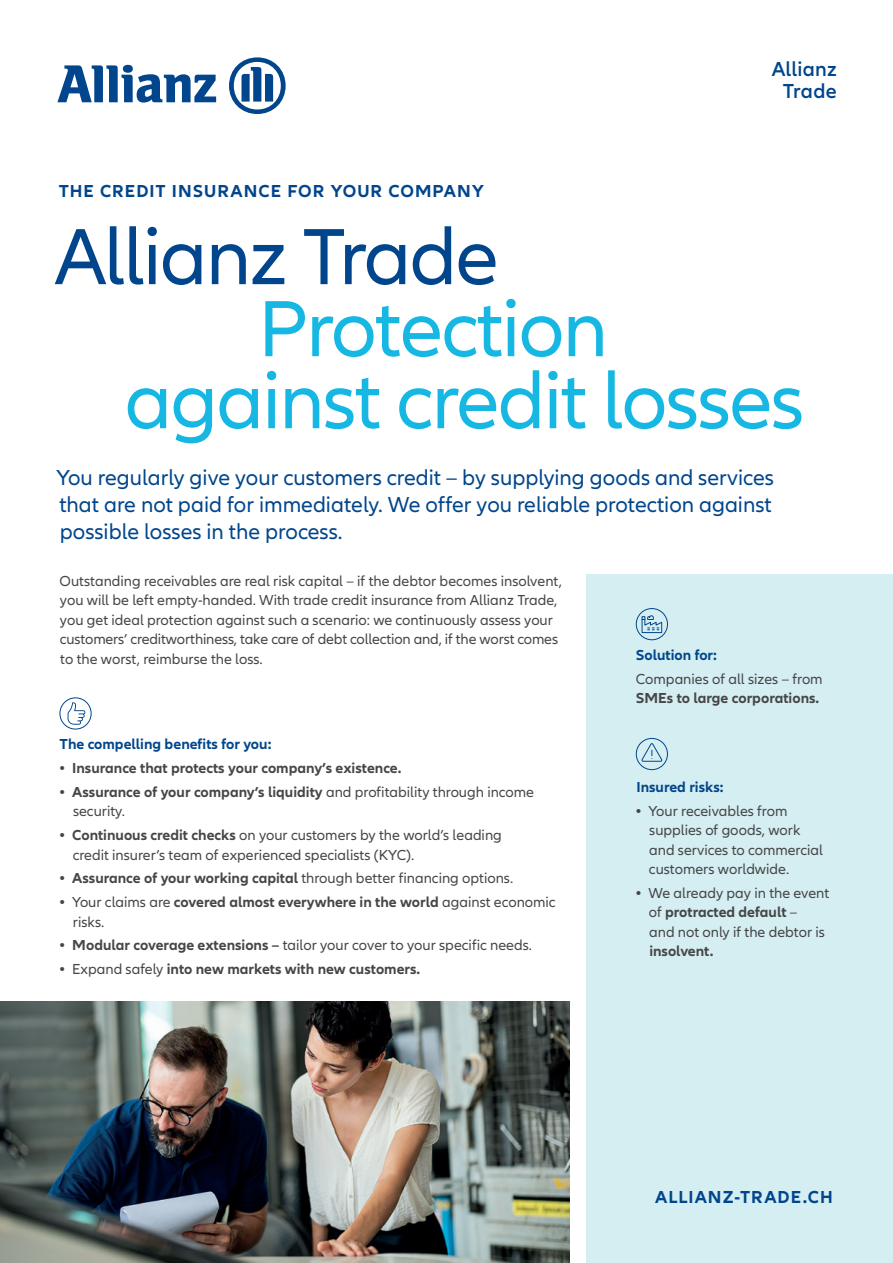
<style>
.page{position:relative;width:893px;height:1263px;background:#fff}
.page>*{position:absolute;margin:0;border:0;box-sizing:border-box;transform-origin:0 0}
.t1{font:82.5px/72px "Allianz Neo";letter-spacing:-.02em;color:#16b8e3}
.t2{font:82.5px "Allianz Neo";letter-spacing:-.02em;color:#01468c}
.t3{font:22.5px/27px "Allianz Neo";color:#01468c;text-align:justify}
.t4{font:600 21px/22.5px "Allianz Neo";letter-spacing:.01em;color:#01468c;text-align:center}
.t5{font:700 18px "Allianz Neo";letter-spacing:.06em;color:#01468c}
.t6{font:15px/19.5px "Allianz Neo";color:#454647}
.t7{font:700 15px/19.5px "Allianz Neo";color:#454647}
.t8{font:700 15px "Allianz Neo";color:#01468c}
.s1{font-weight:700}
.s2{font-weight:400}
</style>
<div class="page">
<div style="left:587px;top:574px;width:306px;height:689px;background:#d5eef1"></div>
<div style="left:59px;top:697px;width:33px;height:32px;border:1px solid #01468c;border-radius:50%"></div>
<svg style="left:68px;top:702px;width:17px;height:23px"></svg>
<img style="left:0;top:1001px;width:570px;height:262px">
<div style="left:636px;top:608px;width:32px;height:32px;border:1px solid #01468c;border-radius:50%"></div>
<svg style="left:641px;top:615px;width:22px;height:18px"></svg>
<div style="left:636px;top:738px;width:32px;height:32px;border:1px solid #01468c;border-radius:50%"></div>
<svg style="left:641px;top:743px;width:22px;height:19px"></svg>
<svg style="left:57px;top:65px;width:159px;height:38px"></svg>
<svg style="left:229px;top:57px;width:57px;height:57px"></svg>
<p class="t5" style="left:59px;top:180px;width:427px">THE CREDIT INSURANCE FOR YOUR COMPANY</p>
<h3 class="t4" style="left:772px;top:58px;width:67px">Allianz<br>Trade</h3>
<h1 class="t2" style="left:55px;top:210px;width:445px">Allianz Trade</h1>
<h1 class="t1" style="left:125px;top:295px;width:681px;text-indent:134px">Protection against credit losses</h1>
<h2 class="t3" style="left:57px;top:465px;width:719px">You regularly give your customers credit – by supplying goods and services that are not paid for immediately. We offer you reliable protection against possible losses in the process.</h2>
<p class="t6" style="left:60px;top:571px;width:504px">Outstanding receivables are real risk capital – if the debtor becomes insolvent, you will be left empty-handed. With trade credit insurance from Allianz Trade, you get ideal protection against such a scenario: we continuously assess your customers’ creditworthiness, take care of debt collection and, if the worst comes to the worst, reimburse the loss.</p>
<p class="t8" style="left:59px;top:736px;width:213px">The compelling benefits for you:</p>
<p class="t7" style="left:59px;top:759px;width:344px">• Insurance that protects your company’s existence.</p>
<p class="t6" style="left:73px;top:782px;width:463px;text-indent:-14px"><span class="s1">• Assurance of your company’s liquidity</span> and profitability through income security.</p>
<p class="t6" style="left:73px;top:826px;width:431px;text-indent:-14px"><span class="s1">• Continuous credit checks</span> on your customers by the world’s leading credit insurer’s team of experienced specialists (KYC).</p>
<p class="t7" style="left:59px;top:869px;width:455px">• Assurance of your working capital <span class="s2">through better financing options.</span></p>
<p class="t7" style="left:73px;top:893px;width:484px;text-indent:-14px">• <span class="s2">Your claims are</span> covered almost everywhere in the world <span class="s2">against economic risks.</span></p>
<p class="t6" style="left:59px;top:936px;width:474px"><span class="s1">• Modular coverage extensions –</span> tailor your cover to your specific needs.</p>
<p class="t7" style="left:59px;top:960px;width:363px">• <span class="s2">Expand safely</span> into new markets with new customers.</p>
<p class="t8" style="left:636px;top:646px;width:83px">Solution for:</p>
<p class="t6" style="left:636px;top:669px;width:188px">Companies of all sizes – from</p>
<p class="t7" style="left:636px;top:689px;width:185px">SMEs to large corporations.</p>
<p class="t8" style="left:636px;top:778px;width:89px">Insured risks:</p>
<p class="t6" style="left:649px;top:801px;width:176px;text-indent:-14px"><span class="s1">•</span> Your receivables from supplies of goods, work and services to commercial customers worldwide.</p>
<p class="t6" style="left:649px;top:884px;width:182px;text-indent:-14px"><span class="s1">•</span> We already pay in the event of <span class="s1">protracted default</span> –<br>and not only if the debtor is</p>
<p class="t7" style="left:649px;top:942px;width:66px">insolvent.</p>
<p class="t5" style="left:655px;top:1187px;width:179px">ALLIANZ-TRADE.CH</p>
</div>
